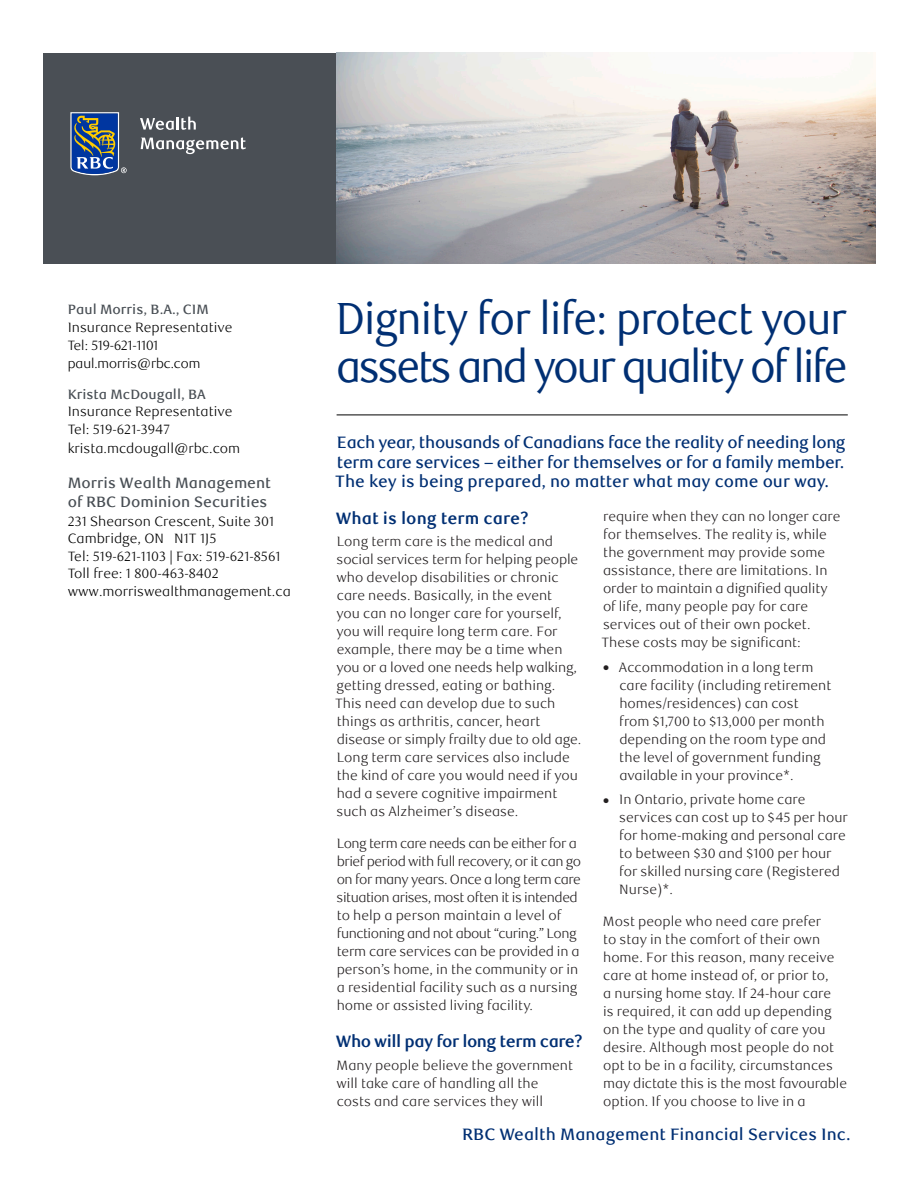
<style>
.page{position:relative;width:918px;height:1188px;background:#fff}
.page>*{position:absolute;margin:0;border:0;box-sizing:border-box;transform-origin:0 0}
.t1{font:45px/48px "RBC Display";letter-spacing:-.025em;color:#002f73;scale:.95 1}
._3-Intro_Text{font:500 16.5px/19.5px "RBC Text";color:#002f73;text-align:justify}
.t2{font:700 16.5px "RBC Text";letter-spacing:-.03em;color:#002f73}
.t3{font:700 16.5px "RBC Text";color:#002f73}
.t4{font:500 15px/19.4px "RBC Text";color:#484e54}
._5-Body_Copy{font:300 13.5px/18px "RBC Text";color:#231f20}
._5-Body_Copy-2{font:300 13.5px/18px "RBC Text";letter-spacing:-.025em;color:#231f20}
.t5{font:300 13.5px/17.7px "RBC Text";color:#000}
.t6{font:500 13.5px "RBC Text";color:#484e54}
.t7{font:300 13.5px/18.5px "RBC Display";color:#000}
</style>
<div class="page">
<hr style="left:337px;top:415px;width:511px;height:1px;background:#000">
<img style="left:337px;top:53px;width:538px;height:210px">
<div style="left:43px;top:53px;width:294px;height:210px;background:#4a4f55"></div>
<svg style="left:70px;top:112px;width:57px;height:63px;background:#4f6787"></svg>
<svg style="left:140px;top:117px;width:56px;height:13px"></svg>
<svg style="left:141px;top:137px;width:105px;height:17px"></svg>
<p class="t6" style="left:68px;top:302px;width:143px">Paul Morris, B.A., CIM</p>
<p class="t5" style="left:68px;top:319px;width:166px">Insurance Representative</p>
<p class="t7" style="left:68px;top:337px;width:134px">Tel: 519-621-1101 paul.morris@rbc.com</p>
<p class="t6" style="left:68px;top:386px;width:140px">Krista McDougall, BA</p>
<p class="t5" style="left:68px;top:403px;width:174px;line-height:18.1px">Insurance Representative<br>Tel: 519-621-3947 krista.mcdougall@rbc.com</p>
<p class="t4" style="left:68px;top:474px;width:205px">Morris Wealth Management of RBC Dominion Securities</p>
<p class="t5" style="left:68px;top:513px;width:225px">231 Shearson Crescent, Suite 301<br>Cambridge, ON N1T 1J5<br>Tel: 519-621-1103 | Fax: 519-621-8561<br>Toll free: 1 800-463-8402 www.morriswealthmanagement.ca</p>
<h1 class="t1" style="left:337px;top:295px;width:539px">Dignity for life: protect your assets and your quality of life</h1>
<p class="_3-Intro_Text" style="left:335px;top:433px;width:512px">Each year, thousands of Canadians face the reality of needing long term care services – either for themselves or for a family member.<br>The key is being prepared, no matter what may come our way.</p>
<h2 class="t3" style="left:336px;top:508px;width:194px">What is long term care?</h2>
<p class="_5-Body_Copy" style="left:335px;top:533px;width:248px">Long term care is the medical and social services term for helping people who develop disabilities or chronic care needs. Basically, in the event<br>you can no longer care for yourself, you will require long term care. For example, there may be a time when you or a loved one needs help walking, getting dressed, eating or bathing.<br>This need can develop due to such things as arthritis, cancer, heart disease or simply frailty due to old age.<br>Long term care services also include the kind of care you would need if you had a severe cognitive impairment such as Alzheimer’s disease.</p>
<p class="_5-Body_Copy-2" style="left:337px;top:835px;width:246px">Long term care needs can be either for a brief period with full recovery, or it can go on for many years. Once a long term care situation arises, most often it is intended to help a person maintain a level of functioning and not about “curing.” Long term care services can be provided in a person’s home, in the community or in a residential facility such as a nursing home or assisted living facility.</p>
<h2 class="t2" style="left:336px;top:1032px;width:249px">Who will pay for long term care?</h2>
<p class="_5-Body_Copy" style="left:336px;top:1056px;width:238px">Many people believe the government will take care of handling all the costs and care services they will</p>
<p class="_5-Body_Copy" style="left:601px;top:508px;width:241px">require when they can no longer care for themselves. The reality is, while the government may provide some assistance, there are limitations. In order to maintain a dignified quality of life, many people pay for care services out of their own pocket.<br>These costs may be significant:</p>
<p class="_5-Body_Copy" style="left:619px;top:659px;width:214px;text-indent:-16px">● Accommodation in a long term care facility (including retirement homes/residences) can cost from $1,700 to $13,000 per month depending on the room type and the level of government funding available in your province*.</p>
<p class="_5-Body_Copy" style="left:619px;top:791px;width:230px;text-indent:-16px">● In Ontario, private home care services can cost up to $45 per hour for home-making and personal care to between $30 and $100 per hour for skilled nursing care (Registered<br>Nurse)*.</p>
<p class="_5-Body_Copy" style="left:603px;top:912px;width:246px">Most people who need care prefer<br>to stay in the comfort of their own home. For this reason, many receive care at home instead of, or prior to,<br>a nursing home stay. If 24-hour care<br>is required, it can add up depending on the type and quality of care you desire. Although most people do not opt to be in a facility, circumstances may dictate this is the most favourable option. If you choose to live in a</p>
<p class="_3-Intro_Text" style="left:462px;top:1125px;width:390px">RBC Wealth Management Financial Services Inc.</p>
</div>
